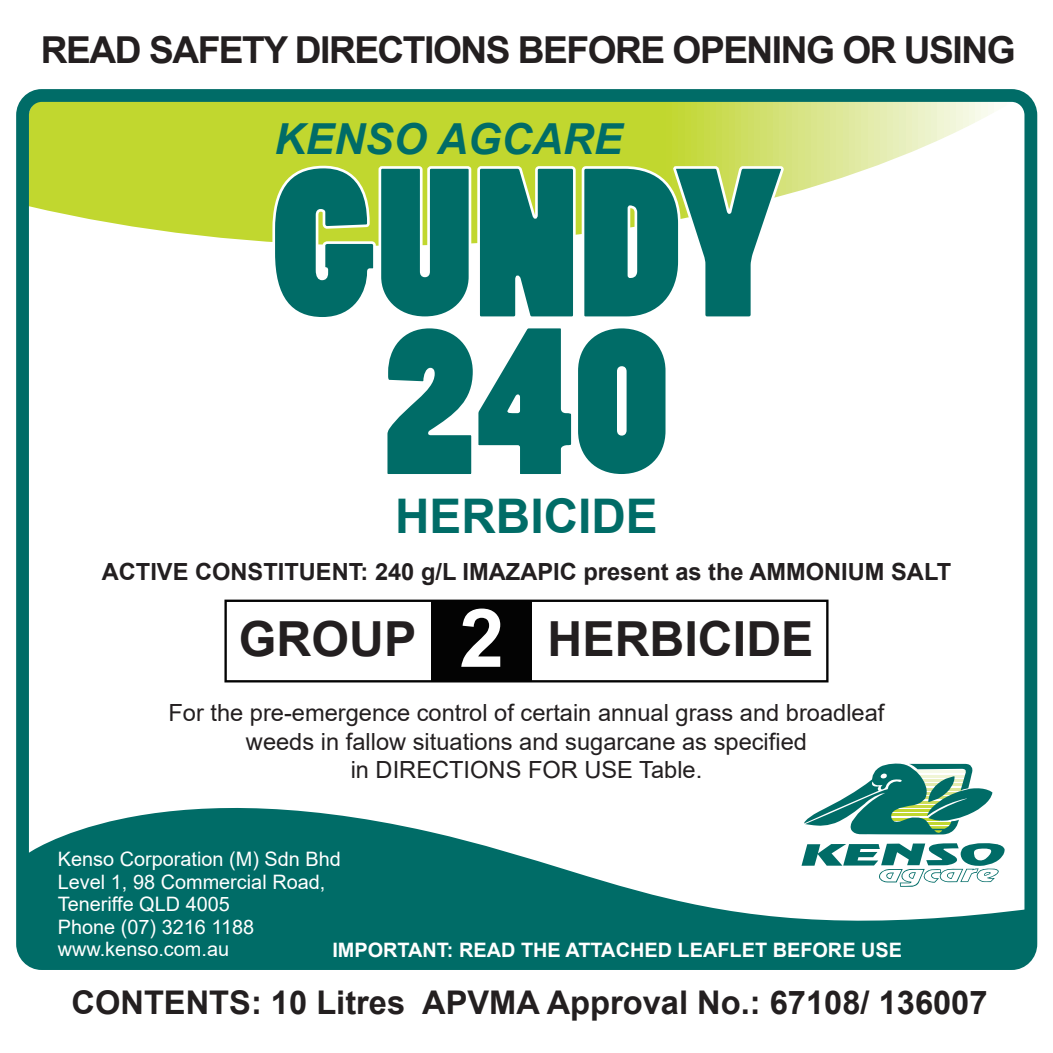
<style>
.page{position:relative;width:1053px;height:1053px;background:#fff}
.page>*{position:absolute;margin:0;border:0;box-sizing:border-box;transform-origin:0 0}
.t1{font:200.25px/157.5px "Poplar Std";color:#006c67;text-align:center;scale:1.08 1}
.t2{font:700 48.38px "Arial";color:#231f20}
.t3{font:700 47.7px "Arial";color:#006c67}
.t4{font:italic 700 42.75px "Arial";color:#006c67}
.t5{font:700 37.12px "Arial";letter-spacing:-.04em;color:#231f20}
.t6{font:700 32.62px "Arial";color:#231f20}
.t7{font:23.62px/28.3px "Arial";color:#231f20;text-align:center}
.t8{font:700 23.62px "Arial";color:#231f20}
.t9{font:19.8px/22.5px "Arial";color:#fff}
.t10{font:700 19.8px "Arial";color:#fff}
.s1{font-size:81px;color:#fff}
</style>
<div class="page">
<svg style="left:30px;top:792px;width:993px;height:163px;fill:#006c67"></svg>
<svg style="left:30px;top:103px;width:990px;height:139px"></svg>
<div style="left:16px;top:89px;width:1021px;height:880px;border:13px solid #006c67;border-radius:19px"></div>
<svg style="left:801px;top:843px;width:203px;height:43px"></svg>
<svg style="left:803px;top:763px;width:189px;height:71px"></svg>
<div style="left:431px;top:600px;width:100px;height:80px;background:#030303"></div>
<div style="left:224px;top:599px;width:604px;height:83px;border:2px solid #030303"></div>
<svg style="left:271px;top:164px;width:511px;height:82px"></svg>
<h3 class="t5" style="left:41px;top:24px;width:976px">READ SAFETY DIRECTIONS BEFORE OPENING OR USING</h3>
<h3 class="t4" style="left:274px;top:110px;width:349px">KENSO AGCARE</h3>
<h1 class="t1" style="left:271px;top:174px;width:475px">GUNDY<br>240</h1>
<h3 class="t3" style="left:395px;top:483px;width:264px">HERBICIDE</h3>
<p class="t8" style="left:102px;top:554px;width:850px">ACTIVE CONSTITUENT: 240 g/L IMAZAPIC present as the AMMONIUM SALT</p>
<h2 class="t2" style="left:239px;top:605px;width:576px">GROUP <span class="s1">2</span> HERBICIDE</h2>
<p class="t7" style="left:168px;top:698px;width:717px">For the pre-emergence control of certain annual grass and broadleaf weeds in fallow situations and sugarcane as specified<br>in DIRECTIONS FOR USE Table.</p>
<p class="t9" style="left:58px;top:847px;width:284px">Kenso Corporation (M) Sdn Bhd<br>Level 1, 98 Commercial Road,<br>Teneriffe QLD 4005<br>Phone (07) 3216 1188 www.kenso.com.au</p>
<p class="t10" style="left:332px;top:936px;width:571px">IMPORTANT: READ THE ATTACHED LEAFLET BEFORE USE</p>
<h3 class="t6" style="left:71px;top:979px;width:917px">CONTENTS: 10 Litres APVMA Approval No.: 67108/ 136007</h3>
</div>
